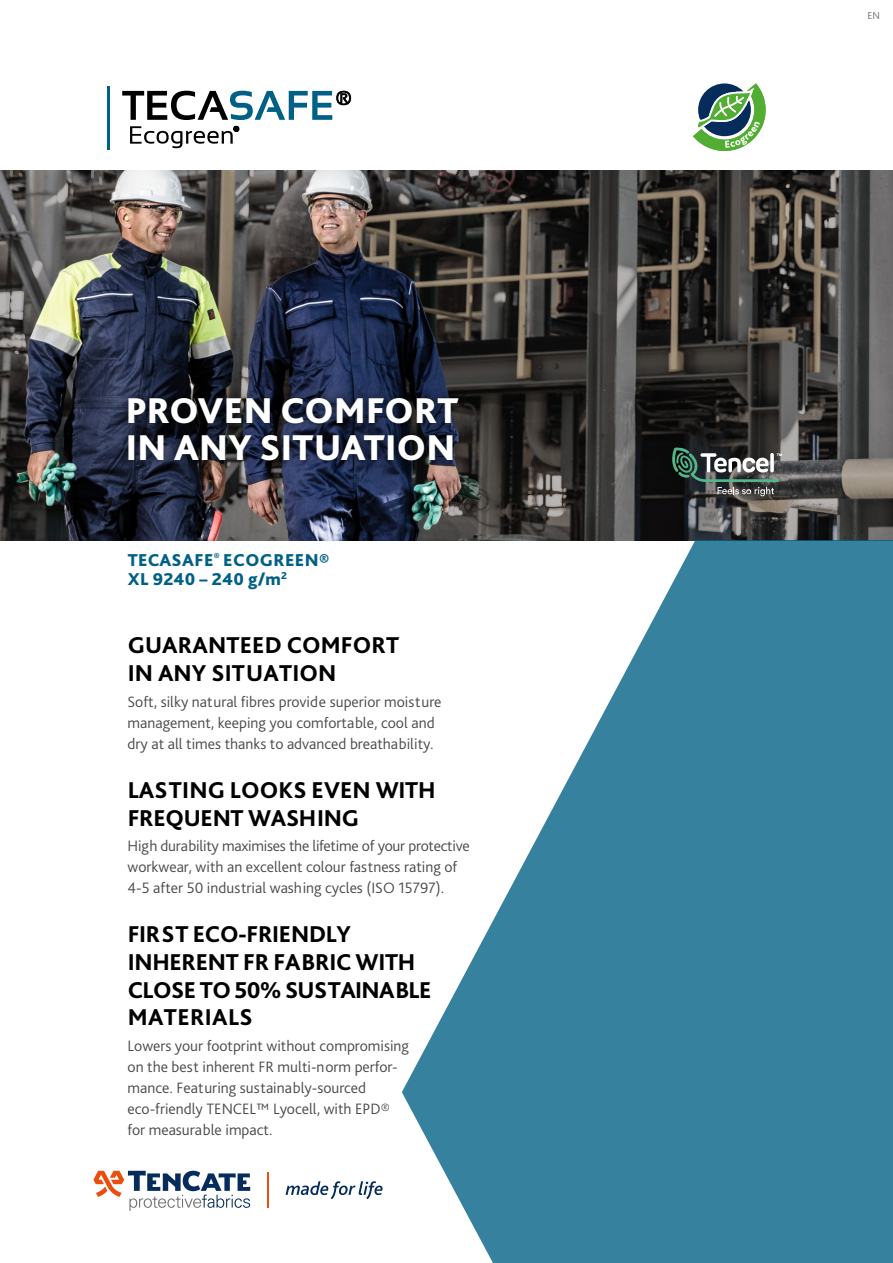
<style>
.page{position:relative;width:893px;height:1263px;background:#fff}
.page>*{position:absolute;margin:0;border:0;box-sizing:border-box;transform-origin:0 0}
.t1{font:800 37.5px/37.5px "Bliss Pro";letter-spacing:.005em;color:#fff}
.t2{font:800 24px/27.8px "Bliss Pro";letter-spacing:-.01em;color:#000}
.t3{font:800 18px/19.2px "Bliss Pro";letter-spacing:.025em;color:#006085}
.t4{font:300 15.75px/21px "Bliss Pro";color:#4a4a49}
.t5{font:300 10.5px "Bliss Pro";color:#6f6c6d}
</style>
<div class="page">
<img style="left:0;top:170px;width:893px;height:370px">
<svg style="left:286px;top:1181px;width:97px;height:18px"></svg>
<svg style="left:93px;top:1171px;width:157px;height:40px"></svg>
<hr style="left:267px;top:1173px;width:2px;height:35px;background:#e94e0f">
<div style="left:119px;top:388px;width:348px;height:82px;background:#000;opacity:.6"></div>
<svg style="left:402px;top:540px;width:491px;height:723px;fill:#35819e"></svg>
<svg style="left:693px;top:83px;width:73px;height:68px"></svg>
<svg style="left:122px;top:91px;width:229px;height:29px"></svg>
<hr style="left:107px;top:86px;width:3px;height:64px;background:#006085">
<svg style="left:130px;top:126px;width:109px;height:22px"></svg>
<svg style="left:672px;top:447px;width:110px;height:49px;background:#515c58"></svg>
<h1 class="t1" style="left:126px;top:390px;width:334px">PROVEN COMFORT<br>IN ANY SITUATION</h1>
<p class="t3" style="left:128px;top:550px;width:203px">TECASAFE<sup>®</sup> ECOGREEN®<br>XL 9240 – 240 g/m<sup>2</sup></p>
<h2 class="t2" style="left:128px;top:631px;width:273px">GUARANTEED COMFORT<br>IN ANY SITUATION</h2>
<p class="t4" style="left:128px;top:691px;width:316px">Soft, silky natural fibres provide superior moisture management, keeping you comfortable, cool and dry at all times thanks to advanced breathability.</p>
<h2 class="t2" style="left:128px;top:775px;width:309px">LASTING LOOKS EVEN WITH<br>FREQUENT WASHING</h2>
<p class="t4" style="left:128px;top:835px;width:344px">High durability maximises the lifetime of your protective workwear, with an excellent colour fastness rating of<br>4-5 after 50 industrial washing cycles (ISO 15797).</p>
<h2 class="t2" style="left:128px;top:920px;width:305px">FIRST ECO-FRIENDLY<br>INHERENT FR FABRIC WITH<br>CLOSE TO 50% SUSTAINABLE<br>MATERIALS</h2>
<p class="t4" style="left:128px;top:1035px;width:283px">Lowers your footprint without compromising on the best inherent FR multi-norm perfor&shy;mance. Featuring sustainably-sourced eco-friendly TENCEL™ Lyocell, with EPD® for measurable impact.</p>
<p class="t5" style="left:867px;top:9px;width:14px">EN</p>
</div>
